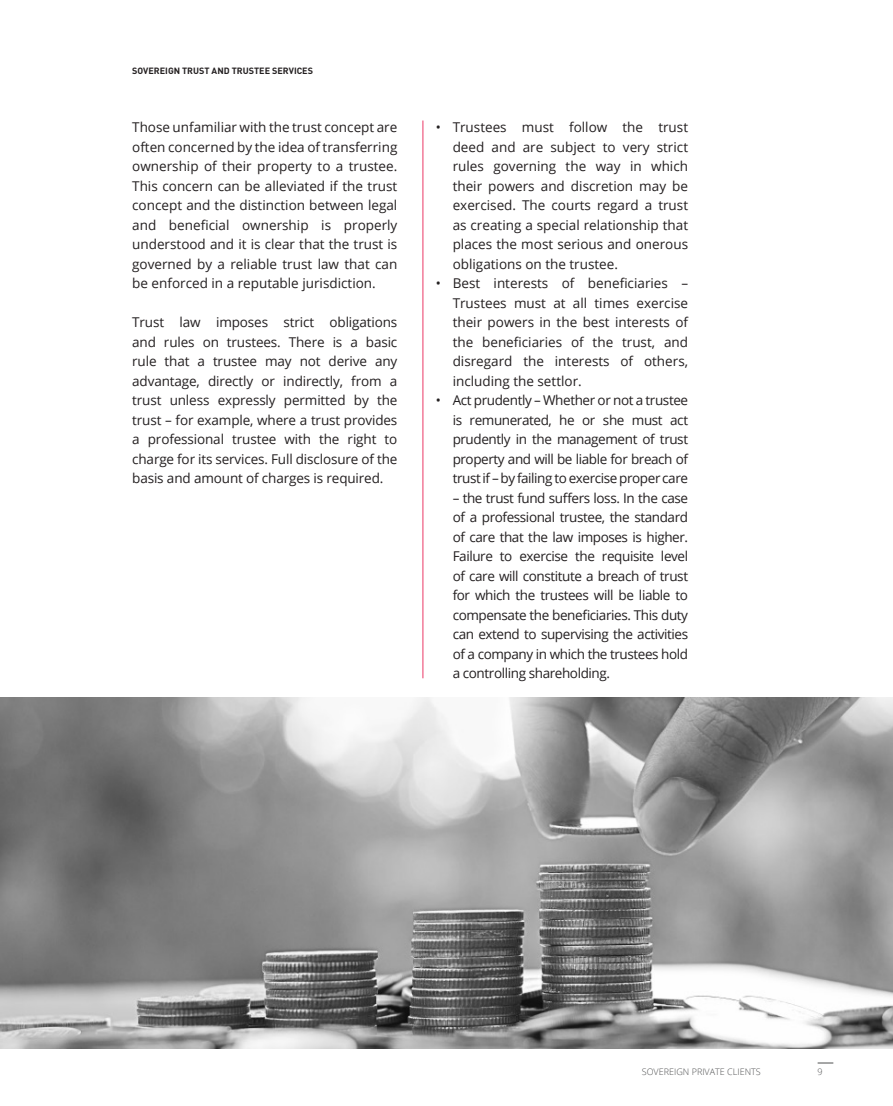
<style>
.page{position:relative;width:893px;height:1106px;background:#fff}
.page>*{position:absolute;margin:0;border:0;box-sizing:border-box;transform-origin:0 0}
.Content_-_Paragraph{font:13.5px/19.5px "Open Sans";letter-spacing:-.005em;color:#231f20;text-align:justify}
.Content_-_Title{font:700 9px "DINOT";color:#231f20}
.t1{font:300 9px "Open Sans";color:#4e4f50}
</style>
<div class="page">
<svg style="left:818px;top:1062px;width:15px;height:1px"></svg>
<img style="left:0;top:698px;width:893px;height:350px">
<hr style="left:423px;top:120px;width:1px;height:558px;background:#eb3866">
<p class="Content_-_Title" style="left:132px;top:64px;width:182px">SOVEREIGN TRUST AND TRUSTEE SERVICES</p>
<p class="Content_-_Paragraph" style="left:132px;top:117px;width:267px">Those unfamiliar with the trust concept are often concerned by the idea of transferring ownership of their property to a trustee.<br>This concern can be alleviated if the trust concept and the distinction between legal and beneficial ownership is properly understood and it is clear that the trust is governed by a reliable trust law that can be enforced in a reputable jurisdiction.</p>
<p class="Content_-_Paragraph" style="left:132px;top:312px;width:267px">Trust law imposes strict obligations and rules on trustees. There is a basic rule that a trustee may not derive any advantage, directly or indirectly, from a trust unless expressly permitted by the trust – for example, where a trust provides a professional trustee with the right to charge for its services. Full disclosure of the basis and amount of charges is required.</p>
<p class="Content_-_Paragraph" style="left:453px;top:117px;width:237px;text-indent:-17px">• Trustees must follow the trust deed and are subject to very strict rules governing the way in which their powers and discretion may be exercised. The courts regard a trust as creating a special relationship that places the most serious and onerous obligations on the trustee.</p>
<p class="Content_-_Paragraph" style="left:453px;top:273px;width:237px;text-indent:-17px">• Best interests of beneficiaries – Trustees must at all times exercise their powers in the best interests of the beneficiaries of the trust, and disregard the interests of others, including the settlor.</p>
<p class="Content_-_Paragraph" style="left:453px;top:390px;width:237px;text-indent:-17px">• Act prudently – Whether or not a trustee is remunerated, he or she must act prudently in the management of trust property and will be liable for breach of trust if – by failing to exercise proper care</p>
<p class="Content_-_Paragraph" style="left:453px;top:488px;width:237px">– the trust fund suffers loss. In the case of a professional trustee, the standard of care that the law imposes is higher.<br>Failure to exercise the requisite level of care will constitute a breach of trust for which the trustees will be liable to compensate the beneficiaries. This duty can extend to supervising the activities of a company in which the trustees hold a controlling shareholding.</p>
<p class="t1" style="left:642px;top:1065px;width:120px">SOVEREIGN PRIVATE CLIENTS</p>
<p class="t1" style="left:818px;top:1065px;width:7px">9</p>
</div>
